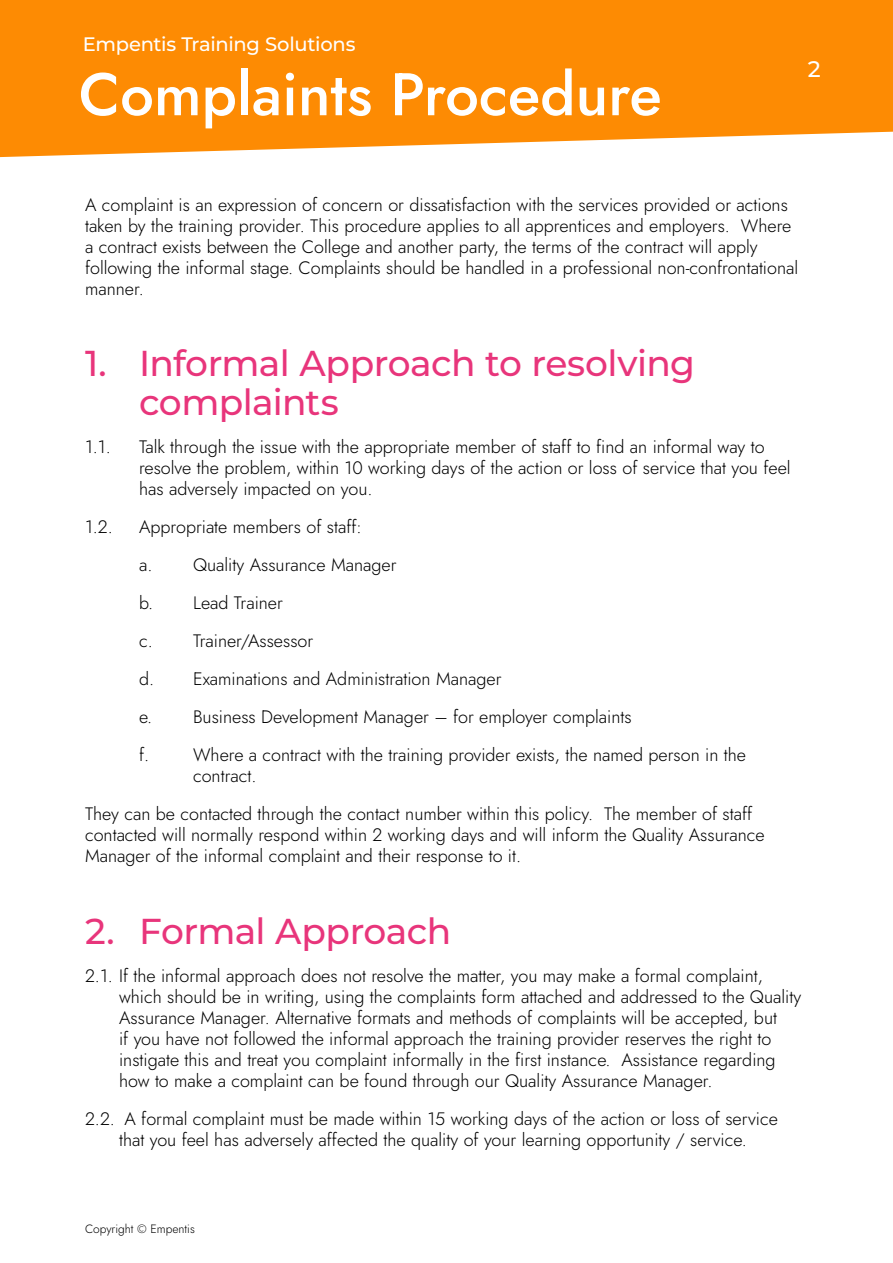
<style>
.page{position:relative;width:893px;height:1263px;background:#fff}
.page>*{position:absolute;margin:0;border:0;box-sizing:border-box;transform-origin:0 0}
.t1{font:500 60px "Jost";color:#fff}
.t2{font:500 36px/39px "Montserrat";letter-spacing:-.015em;color:#e8357b}
.t3{font:500 22.5px "Montserrat";color:#fff}
.t4{font:500 19.5px "Montserrat";letter-spacing:-.015em;color:#fff}
.t5{font:300 18px/21px "Jost";color:#000}
.t6{font:300 12px "Jost";color:#000}
</style>
<div class="page">
<svg style="left:0;top:0;width:893px;height:157px;fill:#fd8b03"></svg>
<p class="t4" style="left:83px;top:30px;width:274px">Empentis Training Solutions</p>
<h1 class="t1" style="left:79px;top:53px;width:585px">Complaints Procedure</h1>
<p class="t3" style="left:808px;top:53px;width:14px">2</p>
<p class="t5" style="left:85px;top:194px;width:715px">A complaint is an expression of concern or dissatisfaction with the services provided or actions taken by the training provider. This procedure applies to all apprentices and employers. Where a contract exists between the College and another party, the terms of the contract will apply following the informal stage. Complaints should be handled in a professional non-confrontational manner.</p>
<h2 class="t2" style="left:139px;top:342px;width:558px;text-indent:-54px">1. Informal Approach to resolving complaints</h2>
<p class="t5" style="left:85px;top:437px;width:27px">1.1.</p>
<p class="t5" style="left:139px;top:437px;width:653px">Talk through the issue with the appropriate member of staff to find an informal way to resolve the problem, within 10 working days of the action or loss of service that you feel has adversely impacted on you.</p>
<p class="t5" style="left:85px;top:517px;width:29px">1.2.</p>
<p class="t5" style="left:139px;top:508px;width:494px;line-height:38px">Appropriate members of staff:<br>a. Quality Assurance Manager<br>b. Lead Trainer<br>c. Trainer/Assessor<br>d. Examinations and Administration Manager<br>e. Business Development Manager – for employer complaints f.</p>
<p class="t5" style="left:193px;top:745px;width:554px">Where a contract with the training provider exists, the named person in the contract.</p>
<p class="t5" style="left:85px;top:804px;width:681px">They can be contacted through the contact number within this policy. The member of staff contacted will normally respond within 2 working days and will inform the Quality Assurance<br>Manager of the informal complaint and their response to it.</p>
<h2 class="t2" style="left:85px;top:910px;width:368px">2. Formal Approach</h2>
<p class="t5" style="left:119px;top:965px;width:684px;text-indent:-34px">2.1. If the informal approach does not resolve the matter, you may make a formal complaint, which should be in writing, using the complaints form attached and addressed to the Quality Assurance Manager. Alternative formats and methods of complaints will be accepted, but<br>if you have not followed the informal approach the training provider reserves the right to instigate this and treat you complaint informally in the first instance. Assistance regarding how to make a complaint can be found through our Quality Assurance Manager.</p>
<p class="t5" style="left:85px;top:1108px;width:694px;text-align:center">2.2. A formal complaint must be made within 15 working days of the action or loss of service that you feel has adversely affected the quality of your learning opportunity / service.</p>
<p class="t6" style="left:85px;top:1221px;width:111px">Copyright © Empentis</p>
</div>
